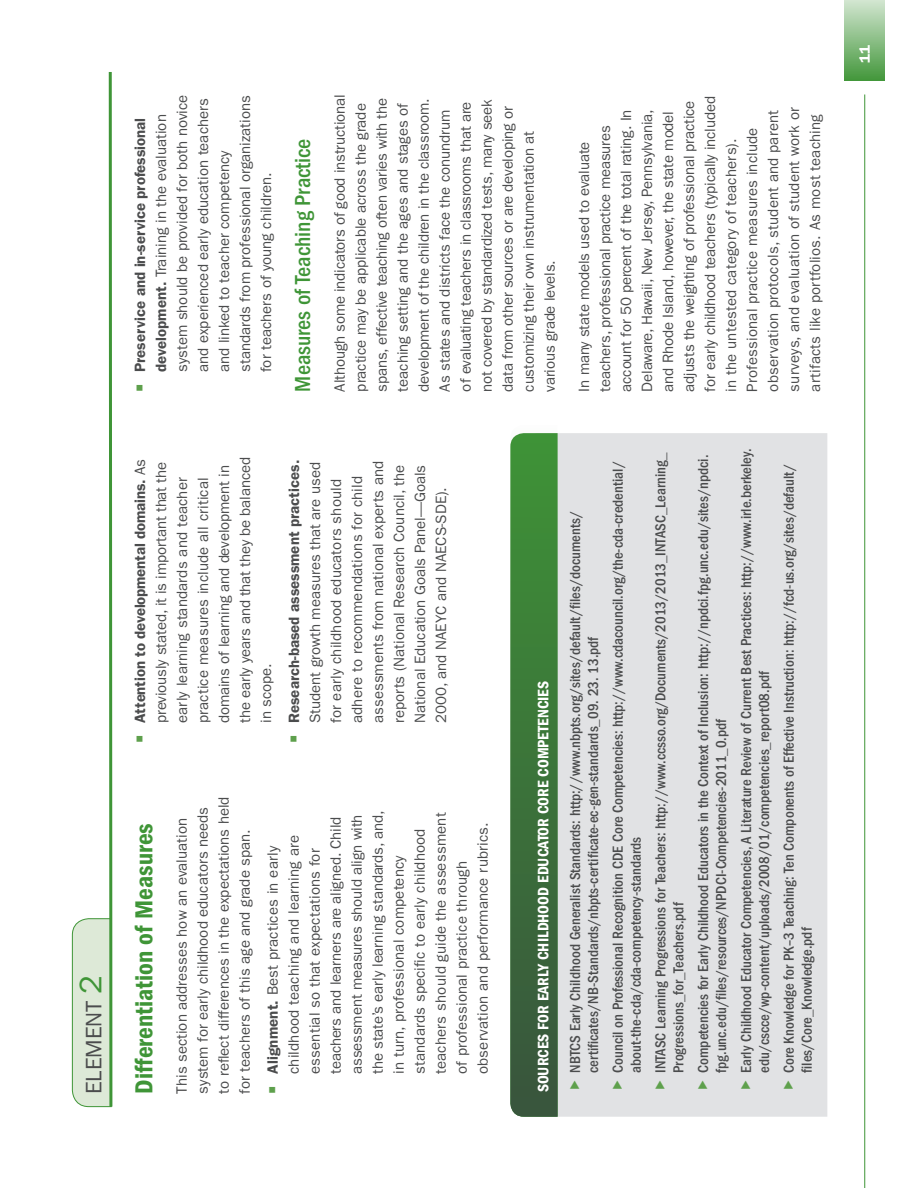
<style>
.page{position:relative;width:918px;height:1188px;background:#fff}
.page>*{position:absolute;margin:0;border:0;box-sizing:border-box;transform-origin:0 0}
.Subhead_under_ELEMEN{font:25.5px "ITC Franklin Gothic Std Dm Cd";color:#3f9537}
.Heading_3{font:500 condensed 22.5px "ITC Franklin Gothic Std";color:#3f9537}
.ELEMENT{font:22.5px "ITC Franklin Gothic Std";color:#4b4c4d}
.Callout_Titles_white{font:15.75px "ITC Franklin Gothic Std Dm Cd";color:#fff}
.Paragraph{font:15px/21px "ITC Franklin Gothic Std";color:#4b4c4d}
.t1{font:500 condensed 15px/18px "ITC Franklin Gothic Std";color:#4b4c4d}
.t2{font:600 15px "ITC Franklin Gothic Std";color:#fff}
.s1{font-size:31.5px;color:#3f9537}
.s2{color:#5ea04c}
.s3{font-weight:600}
</style>
<div class="page">
<hr style="left:864px;top:94px;width:1px;height:1094px;background:#3f9537">
<div style="left:844px;top:0;width:41px;height:81px;background:linear-gradient(to bottom,#d2e6d1,#42973a)"></div>
<svg style="left:72px;top:72px;width:41px;height:1036px"></svg>
<div style="left:558px;top:433px;width:269px;height:684px;background:#e1e2e4"></div>
<svg style="left:510px;top:433px;width:48px;height:684px;background:#447a42"></svg>
<svg style="left:570px;top:1081px;width:9px;height:8px"></svg>
<svg style="left:613px;top:1081px;width:9px;height:8px"></svg>
<svg style="left:655px;top:1081px;width:10px;height:8px"></svg>
<svg style="left:698px;top:1081px;width:10px;height:8px"></svg>
<svg style="left:741px;top:1081px;width:9px;height:8px"></svg>
<svg style="left:784px;top:1081px;width:9px;height:8px"></svg>
<p class="ELEMENT" style="left:81px;top:1094px;width:121px;rotate:-90deg">ELEMENT <span class="s1">2</span></p>
<p class="Paragraph" style="left:130px;top:372px;width:279px;text-indent:-20px;rotate:-90deg"><span class="s2">○</span> <span class="s3">Preservice and in-service professional development.</span> Training in the evaluation system should be provided for both novice and experienced early education teachers and linked to teacher competency standards from professional organizations for teachers of young children.</p>
<p class="Heading_3" style="left:290px;top:392px;width:254px;rotate:-90deg">Measures of Teaching Practice</p>
<p class="Paragraph" style="left:329px;top:392px;width:298px;rotate:-90deg">Although some indicators of good instructional practice may be applicable across the grade spans, effective teaching often varies with the teaching setting and the ages and stages of development of the children in the classroom.<br>As states and districts face the conundrum of evaluating teachers in classrooms that are not covered by standardized tests, many seek data from other sources or are developing or customizing their own instrumentation at various grade levels.</p>
<p class="Paragraph" style="left:574px;top:392px;width:297px;rotate:-90deg">In many state models used to evaluate teachers, professional practice measures account for 50 percent of the total rating. In Delaware, Hawaii, New Jersey, Pennsylvania, and Rhode Island, however, the state model adjusts the weighting of professional practice for early childhood teachers (typically included in the untested category of teachers).<br>Professional practice measures include observation protocols, student and parent surveys, and evaluation of student work or artifacts like portfolios. As most teaching</p>
<p class="Paragraph" style="left:130px;top:723px;width:267px;text-indent:-20px;rotate:-90deg"><span class="s2">○</span> <span class="s3">Attention to developmental domains.</span> As previously stated, it is important that the early learning standards and teacher practice measures include all critical domains of learning and development in the early years and that they be balanced in scope.</p>
<p class="Paragraph" style="left:284px;top:723px;width:265px;text-indent:-20px;rotate:-90deg"><span class="s2">○</span> <span class="s3">Research-based assessment practices.<br></span>Student growth measures that are used for early childhood educators should adhere to recommendations for child assessments from national experts and reports (National Research Council, the National Education Goals Panel—Goals 2000, and NAEYC and NAECS-SDE).</p>
<p class="Subhead_under_ELEMEN" style="left:129px;top:1094px;width:272px;rotate:-90deg">Differentiation of Measures</p>
<p class="Paragraph" style="left:172px;top:1094px;width:299px;rotate:-90deg">This section addresses how an evaluation system for early childhood educators needs to reflect differences in the expectations held for teachers of this age and grade span.</p>
<p class="Paragraph" style="left:262px;top:1074px;width:265px;text-indent:-20px;rotate:-90deg"><span class="s2">○</span> <span class="s3">Alignment.</span> Best practices in early childhood teaching and learning are essential so that expectations for teachers and learners are aligned. Child assessment measures should align with the state’s early learning standards, and, in turn, professional competency standards specific to early childhood teachers should guide the assessment of professional practice through observation and performance rubrics.</p>
<p class="Callout_Titles_white" style="left:534px;top:1092px;width:413px;rotate:-90deg">SOURCES FOR EARLY CHILDHOOD EDUCATOR CORE COMPETENCIES</p>
<p class="t1" style="left:566px;top:1073px;width:564px;rotate:-90deg">NBTCS Early Childhood Generalist Standards: http://www.nbpts.org/sites/default/files/documents/ certificates/NB-Standards/nbpts-certificate-ec-gen-standards_09. 23. 13.pdf</p>
<p class="t1" style="left:609px;top:1073px;width:613px;rotate:-90deg">Council on Professional Recognition CDE Core Competencies: http://www.cdacouncil.org/the-cda-credential/ about-the-cda/cda-competency-standards</p>
<p class="t1" style="left:652px;top:1073px;width:622px;rotate:-90deg">INTASC Learning Progressions for Teachers: http://www.ccsso.org/Documents/2013/2013_INTASC_Learning_<br>Progressions_for_Teachers.pdf</p>
<p class="t1" style="left:694px;top:1073px;width:620px;rotate:-90deg">Competencies for Early Childhood Educators in the Context of Inclusion: http://npdci.fpg.unc.edu/sites/npdci. fpg.unc.edu/files/resources/NPDCI-Competencies-2011_0.pdf</p>
<p class="t1" style="left:737px;top:1073px;width:626px;rotate:-90deg">Early Childhood Educator Competencies, A Literature Review of Current Best Practices: http://www.irle.berkeley. edu/cscce/wp-content/uploads/2008/01/competencies_report08.pdf</p>
<p class="t1" style="left:780px;top:1073px;width:610px;rotate:-90deg">Core Knowledge for PK–3 Teaching: Ten Components of Effective Instruction: http://fcd-us.org/sites/default/ files/Core_Knowledge.pdf</p>
<p class="t2" style="left:856px;top:63px;width:19px;rotate:-90deg">11</p>
</div>
